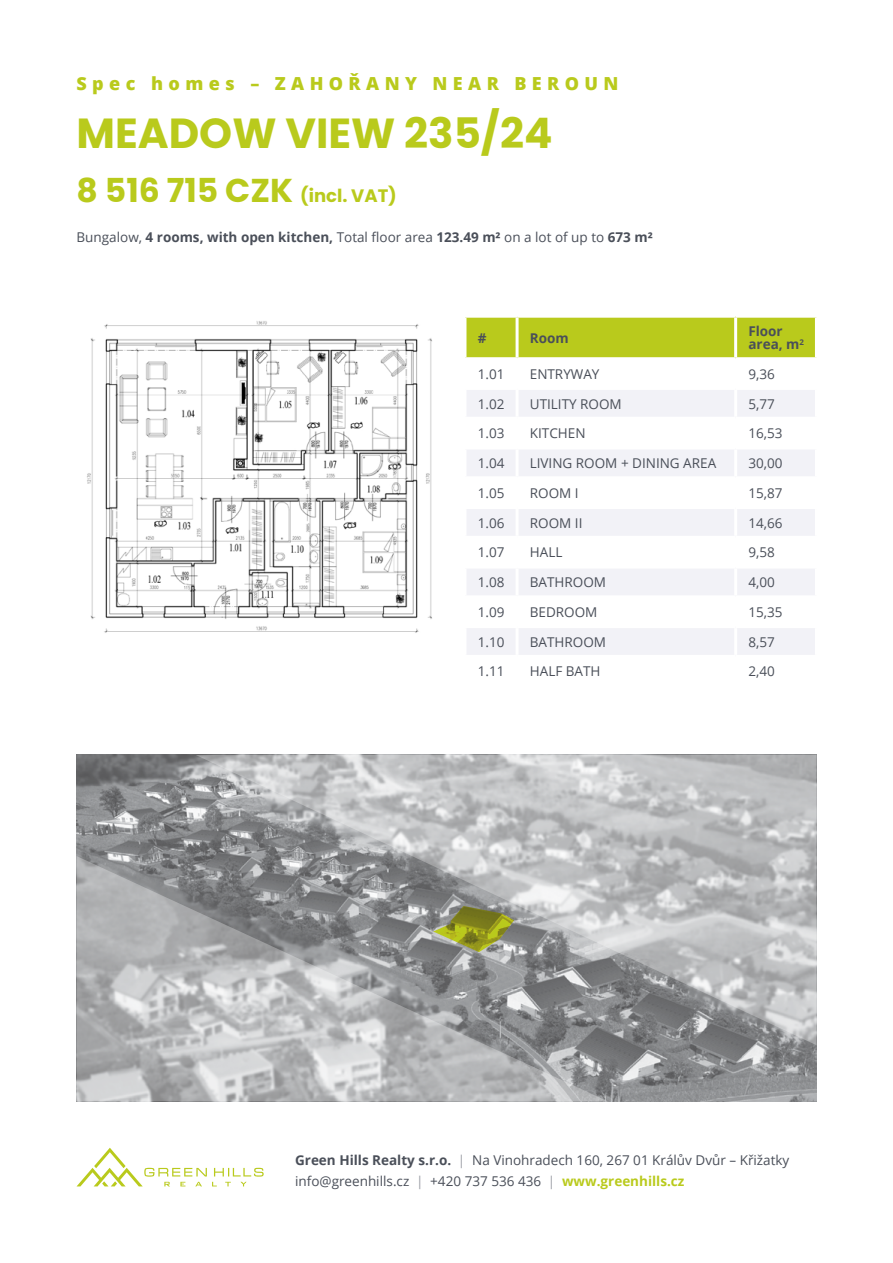
<style>
.page{position:relative;width:893px;height:1263px;background:#fff}
.page>*{position:absolute;margin:0;border:0;box-sizing:border-box;transform-origin:0 0}
.t1{font:700 42px "Poppins";color:#b9ca1c}
.t2{font:700 33px "Poppins";color:#b9ca1c}
.t3{font:800 18px "Open Sans";letter-spacing:.3em;color:#b9ca1c}
.t4{font:13.5px/21px "Open Sans";color:#4a4f59}
.t5{font:700 13.5px/13.5px "Open Sans";color:#4a4f59}
.s1{font-size:18px}
.s2{font-weight:400}
.s3{font-weight:700}
.s4{color:#9c9ea6}
.s5{font-weight:700;color:#b9ca1c}
</style>
<div class="page">
<img style="left:77px;top:755px;width:739px;height:346px">
<svg style="left:77px;top:856px;width:531px;height:245px;background:#b3b4b6"></svg>
<svg style="left:196px;top:755px;width:620px;height:290px;background:#aeafb0"></svg>
<svg style="left:77px;top:1148px;width:187px;height:38px"></svg>
<div style="left:466px;top:318px;width:349px;height:39px;background:#b9ca1c"></div>
<svg style="left:467px;top:390px;width:348px;height:265px;fill:#f2f2f7"></svg>
<hr style="left:516px;top:318px;width:3px;height:39px;background:#fff">
<hr style="left:734px;top:318px;width:3px;height:39px;background:#fff">
<hr style="left:516px;top:390px;width:3px;height:27px;background:#fff">
<hr style="left:734px;top:390px;width:3px;height:27px;background:#fff">
<hr style="left:463px;top:417px;width:54px;height:3px;background:#fff">
<hr style="left:517px;top:417px;width:219px;height:3px;background:#fff">
<hr style="left:516px;top:420px;width:3px;height:26px;background:#fff">
<hr style="left:736px;top:417px;width:82px;height:3px;background:#fff">
<hr style="left:734px;top:420px;width:3px;height:26px;background:#fff">
<hr style="left:463px;top:446px;width:54px;height:3px;background:#fff">
<hr style="left:517px;top:446px;width:219px;height:3px;background:#fff">
<hr style="left:516px;top:449px;width:3px;height:27px;background:#fff">
<hr style="left:736px;top:446px;width:82px;height:3px;background:#fff">
<hr style="left:734px;top:449px;width:3px;height:27px;background:#fff">
<hr style="left:463px;top:476px;width:54px;height:3px;background:#fff">
<hr style="left:517px;top:476px;width:219px;height:3px;background:#fff">
<hr style="left:516px;top:479px;width:3px;height:27px;background:#fff">
<hr style="left:736px;top:476px;width:82px;height:3px;background:#fff">
<hr style="left:734px;top:479px;width:3px;height:27px;background:#fff">
<hr style="left:463px;top:506px;width:54px;height:3px;background:#fff">
<hr style="left:517px;top:506px;width:219px;height:3px;background:#fff">
<hr style="left:516px;top:509px;width:3px;height:27px;background:#fff">
<hr style="left:736px;top:506px;width:82px;height:3px;background:#fff">
<hr style="left:734px;top:509px;width:3px;height:27px;background:#fff">
<hr style="left:463px;top:536px;width:54px;height:3px;background:#fff">
<hr style="left:517px;top:536px;width:219px;height:3px;background:#fff">
<hr style="left:516px;top:539px;width:3px;height:27px;background:#fff">
<hr style="left:736px;top:536px;width:82px;height:3px;background:#fff">
<hr style="left:734px;top:539px;width:3px;height:27px;background:#fff">
<hr style="left:463px;top:566px;width:54px;height:3px;background:#fff">
<hr style="left:517px;top:566px;width:219px;height:3px;background:#fff">
<hr style="left:516px;top:569px;width:3px;height:26px;background:#fff">
<hr style="left:736px;top:566px;width:82px;height:3px;background:#fff">
<hr style="left:734px;top:569px;width:3px;height:26px;background:#fff">
<hr style="left:463px;top:595px;width:54px;height:3px;background:#fff">
<hr style="left:517px;top:595px;width:219px;height:3px;background:#fff">
<hr style="left:516px;top:598px;width:3px;height:27px;background:#fff">
<hr style="left:736px;top:595px;width:82px;height:3px;background:#fff">
<hr style="left:734px;top:598px;width:3px;height:27px;background:#fff">
<hr style="left:463px;top:625px;width:54px;height:3px;background:#fff">
<hr style="left:517px;top:625px;width:219px;height:3px;background:#fff">
<hr style="left:516px;top:628px;width:3px;height:27px;background:#fff">
<hr style="left:736px;top:625px;width:82px;height:3px;background:#fff">
<hr style="left:734px;top:628px;width:3px;height:27px;background:#fff">
<img style="left:87px;top:321px;width:345px;height:312px">
<svg style="left:433px;top:906px;width:81px;height:46px;background:#929553"></svg>
<h3 class="t3" style="left:77px;top:70px;width:543px">Spec homes – ZAHOŘANY NEAR BEROUN</h3>
<h1 class="t1" style="left:77px;top:109px;width:477px">MEADOW VIEW 235/24</h1>
<h2 class="t2" style="left:77px;top:172px;width:322px">8 516 715 CZK <span class="s1">(incl. VAT)</span></h2>
<p class="t5" style="left:77px;top:230px;width:578px"><span class="s2">Bungalow,</span> 4 rooms, with open kitchen, <span class="s2">Total floor area</span> 123.49 m² <span class="s2">on a lot of up to</span> 673 m²</p>
<p class="t5" style="left:478px;top:331px;width:10px">#</p>
<p class="t5" style="left:530px;top:331px;width:40px">Room</p>
<p class="t5" style="left:748px;top:324px;width:57px">Floor area, m<sup>2</sup></p>
<p class="t4" style="left:478px;top:363px;width:28px">1.01</p>
<p class="t4" style="left:530px;top:363px;width:71px">ENTRYWAY</p>
<p class="t4" style="left:748px;top:363px;width:28px">9,36</p>
<p class="t4" style="left:478px;top:393px;width:28px">1.02</p>
<p class="t4" style="left:530px;top:393px;width:93px">UTILITY ROOM</p>
<p class="t4" style="left:748px;top:393px;width:28px">5,77</p>
<p class="t4" style="left:478px;top:423px;width:28px">1.03</p>
<p class="t4" style="left:530px;top:423px;width:57px">KITCHEN</p>
<p class="t4" style="left:748px;top:423px;width:36px">16,53</p>
<p class="t4" style="left:478px;top:452px;width:28px">1.04</p>
<p class="t4" style="left:530px;top:452px;width:188px">LIVING ROOM + DINING AREA</p>
<p class="t4" style="left:748px;top:452px;width:36px">30,00</p>
<p class="t4" style="left:478px;top:482px;width:28px">1.05</p>
<p class="t4" style="left:530px;top:482px;width:50px">ROOM I</p>
<p class="t4" style="left:748px;top:482px;width:36px">15,87</p>
<p class="t4" style="left:478px;top:512px;width:28px">1.06</p>
<p class="t4" style="left:530px;top:512px;width:54px">ROOM II</p>
<p class="t4" style="left:748px;top:512px;width:36px">14,66</p>
<p class="t4" style="left:478px;top:542px;width:28px">1.07</p>
<p class="t4" style="left:530px;top:542px;width:34px">HALL</p>
<p class="t4" style="left:748px;top:542px;width:28px">9,58</p>
<p class="t4" style="left:478px;top:571px;width:28px">1.08</p>
<p class="t4" style="left:530px;top:571px;width:78px">BATHROOM</p>
<p class="t4" style="left:748px;top:571px;width:28px">4,00</p>
<p class="t4" style="left:478px;top:601px;width:28px">1.09</p>
<p class="t4" style="left:530px;top:601px;width:69px">BEDROOM</p>
<p class="t4" style="left:748px;top:601px;width:36px">15,35</p>
<p class="t4" style="left:478px;top:631px;width:28px">1.10</p>
<p class="t4" style="left:530px;top:631px;width:78px">BATHROOM</p>
<p class="t4" style="left:748px;top:631px;width:28px">8,57</p>
<p class="t4" style="left:478px;top:661px;width:28px">1.11</p>
<p class="t4" style="left:530px;top:661px;width:72px">HALF BATH</p>
<p class="t4" style="left:748px;top:661px;width:28px">2,40</p>
<p class="t4" style="left:295px;top:1150px;width:496px"><span class="s3">Green Hills Realty s.r.o.</span> <span class="s4">|</span> Na Vinohradech 160, 267 01 Králův Dvůr – Křižatky info@greenhills.cz <span class="s4">|</span> +420 737 536 436 <span class="s4">|</span> <span class="s5">www.greenhills.cz</span></p>
</div>
